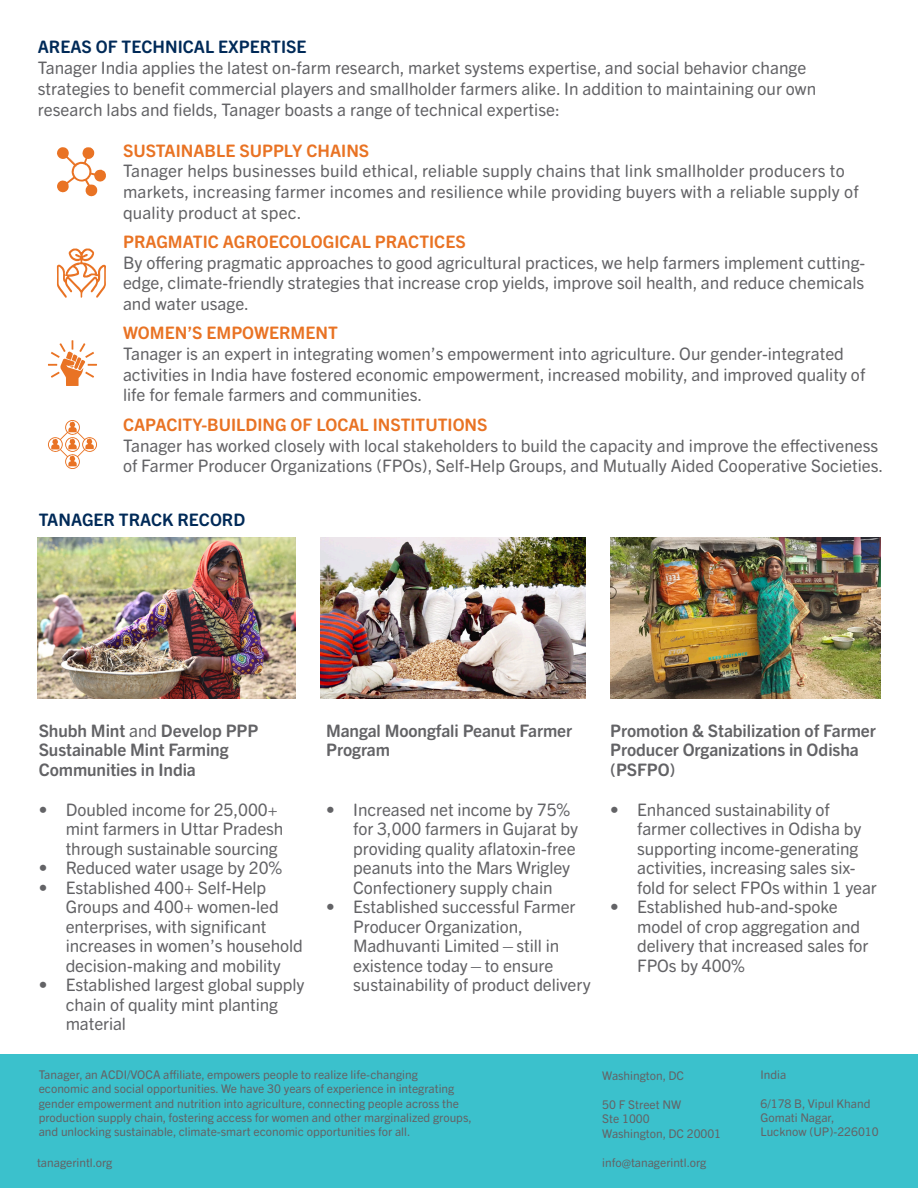
<style>
.page{position:relative;width:918px;height:1188px;background:#fff}
.page>*{position:absolute;margin:0;border:0;box-sizing:border-box;transform-origin:0 0}
.t1{font:17.25px/19.5px "Trade Gothic Next SR Pro";color:#636366}
.t2{font:700 17.25px/19.5px "Trade Gothic Next SR Pro";letter-spacing:-.005em;color:#636366}
.t3{font:700 17.25px "Trade Gothic Next SR Pro";color:#e97324}
.t4{font:700 17.25px "Trade Gothic Next SR Pro";color:#002a58}
.t5{font:12px/14.4px "Trade Gothic Next SR Pro";color:#636366}
.s1{font-weight:700;color:#e97324}
.s2{font-weight:400}
</style>
<div class="page">
<div style="left:0;top:1054px;width:918px;height:134px;background:#3bc1cc"></div>
<svg style="left:57px;top:147px;width:49px;height:49px"></svg>
<svg style="left:57px;top:249px;width:49px;height:48px"></svg>
<svg style="left:48px;top:340px;width:49px;height:46px"></svg>
<svg style="left:48px;top:420px;width:49px;height:49px"></svg>
<img style="left:38px;top:538px;width:258px;height:161px">
<img style="left:321px;top:538px;width:264px;height:161px">
<img style="left:610px;top:538px;width:270px;height:161px">
<p class="t4" style="left:38px;top:35px;width:270px">AREAS OF TECHNICAL EXPERTISE</p>
<p class="t1" style="left:38px;top:56px;width:780px;line-height:20.7px">Tanager India applies the latest on-farm research, market systems expertise, and social behavior change strategies to benefit commercial players and smallholder farmers alike. In addition to maintaining our own research labs and fields, Tanager boasts a range of technical expertise:</p>
<p class="t3" style="left:123px;top:138px;width:248px">SUSTAINABLE SUPPLY CHAINS</p>
<p class="t1" style="left:123px;top:159px;width:737px;line-height:20.7px">Tanager helps businesses build ethical, reliable supply chains that link smallholder producers to markets, increasing farmer incomes and resilience while providing buyers with a reliable supply of quality product at spec.</p>
<p class="t3" style="left:123px;top:230px;width:344px">PRAGMATIC AGROECOLOGICAL PRACTICES</p>
<p class="t1" style="left:123px;top:251px;width:744px;line-height:20.7px;text-align:justify">By offering pragmatic approaches to good agricultural practices, we help farmers implement cutting&shy;edge, climate-friendly strategies that increase crop yields, improve soil health, and reduce chemicals and water usage.</p>
<p class="t1" style="left:123px;top:321px;width:744px;line-height:20.7px"><span class="s1">WOMEN’S EMPOWERMENT<br></span>Tanager is an expert in integrating women’s empowerment into agriculture. Our gender-integrated activities in India have fostered economic empowerment, increased mobility, and improved quality of life for female farmers and communities.</p>
<p class="t1" style="left:123px;top:413px;width:762px;line-height:20.7px"><span class="s1">CAPACITY-BUILDING OF LOCAL INSTITUTIONS<br></span>Tanager has worked closely with local stakeholders to build the capacity and improve the effectiveness of Farmer Producer Organizations (FPOs), Self-Help Groups, and Mutually Aided Cooperative Societies.</p>
<p class="t4" style="left:39px;top:508px;width:208px">TANAGER TRACK RECORD</p>
<p class="t2" style="left:39px;top:720px;width:221px">Shubh Mint <span class="s2">and</span> Develop PPP<br>Sustainable Mint Farming<br>Communities in India</p>
<p class="t1" style="left:66px;top:798px;width:219px;text-indent:-27px">• Doubled income for 25,000+ mint farmers in Uttar Pradesh through sustainable sourcing</p>
<p class="t1" style="left:39px;top:857px;width:245px">• Reduced water usage by 20%</p>
<p class="t1" style="left:66px;top:876px;width:239px;text-indent:-27px">• Established 400+ Self-Help<br>Groups and 400+ women-led enterprises, with significant increases in women’s household decision-making and mobility</p>
<p class="t1" style="left:66px;top:974px;width:240px;text-indent:-27px">• Established largest global supply chain of quality mint planting material</p>
<p class="t2" style="left:326px;top:720px;width:247px">Mangal Moongfali Peanut Farmer<br>Program</p>
<p class="t1" style="left:353px;top:798px;width:226px;text-indent:-27px">• Increased net income by 75% for 3,000 farmers in Gujarat by providing quality aflatoxin-free peanuts into the Mars Wrigley<br>Confectionery supply chain</p>
<p class="t1" style="left:353px;top:896px;width:239px;text-indent:-27px">• Established successful Farmer<br>Producer Organization,<br>Madhuvanti Limited—still in existence today—to ensure sustainability of product delivery</p>
<p class="t2" style="left:610px;top:720px;width:267px">Promotion &amp; Stabilization of Farmer<br>Producer Organizations in Odisha (PSFPO)</p>
<p class="t1" style="left:637px;top:798px;width:241px;text-indent:-27px">• Enhanced sustainability of farmer collectives in Odisha by supporting income-generating activities, increasing sales six&shy;fold for select FPOs within 1 year</p>
<p class="t1" style="left:637px;top:896px;width:233px;text-indent:-27px">• Established hub-and-spoke model of crop aggregation and delivery that increased sales for<br>FPOs by 400%</p>
<p class="t5" style="left:39px;top:1066px;width:435px">Tanager, an ACDI/VOCA affiliate, empowers people to realize life-changing<br>economic and social opportunities. We have 30 years of experience in integrating gender empowerment and nutrition into agriculture, connecting people across the production supply chain, fostering access for women and other marginalized groups, and unlocking sustainable, climate-smart economic opportunities for all.</p>
<p class="t5" style="left:602px;top:1068px;width:83px">Washington, DC</p>
<p class="t5" style="left:602px;top:1097px;width:81px">50 F Street NW<br>Ste 1000</p>
<p class="t5" style="left:602px;top:1126px;width:120px">Washington, DC 20001</p>
<p class="t5" style="left:602px;top:1154px;width:106px">info@tanagerintl.org</p>
<p class="t5" style="left:37px;top:1155px;width:77px">tanagerintl.org</p>
<p class="t5" style="left:761px;top:1066px;width:27px">India</p>
<p class="t5" style="left:761px;top:1095px;width:111px">6/178 B, Vipul Khand</p>
<p class="t5" style="left:761px;top:1110px;width:120px">Gomati Nagar,<br>Lucknow (UP)-226010</p>
</div>
